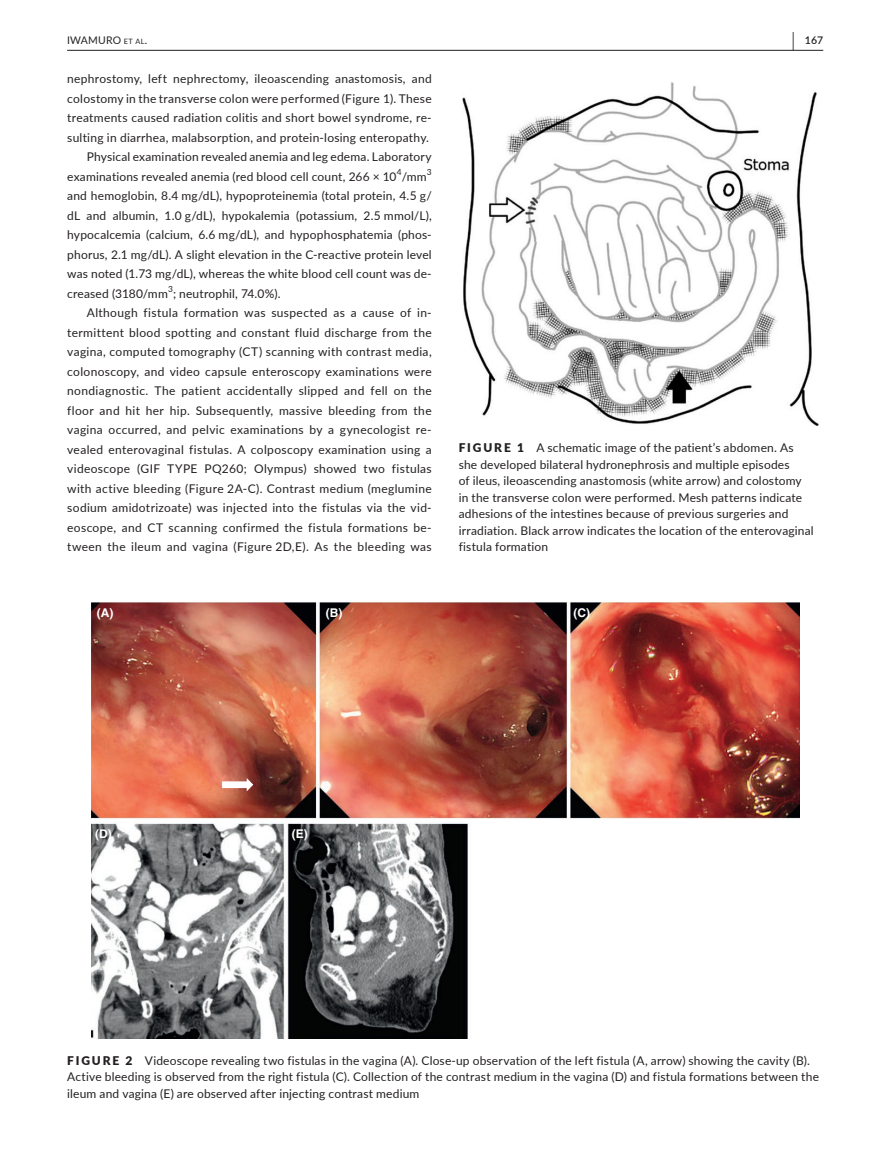
<style>
.page{position:relative;width:893px;height:1174px;background:#fff}
.page>*{position:absolute;margin:0;border:0;box-sizing:border-box;transform-origin:0 0}
.t1{font:600 19.5px "Lato";color:#231f20;scale:.48 1}
.t2{font:12px/16.5px "Lato";letter-spacing:.02em;color:#231f20}
.t3{font:700 12px "Helvetica";color:#fff}
.t4{font:10.5px "Lato";letter-spacing:.02em;color:#231f20}
.t5{font:600 10.5px "Lato";color:#231f20}
.s1{font-size:7.35px}
.s2{font-weight:900}
</style>
<div class="page">
<hr style="left:67px;top:50px;width:756px;height:1px;background:#231f20">
<img style="left:462px;top:82px;width:356px;height:343px">
<img style="left:91px;top:602px;width:708px;height:436px">
<svg style="left:222px;top:778px;width:31px;height:13px"></svg>
<h1 class="t1" style="left:792px;top:26px;width:7px">|</h1>
<p class="t4" style="left:67px;top:33px;width:82px">IWAMURO <span class="s1">et al</span>.</p>
<p class="t5" style="left:805px;top:33px;width:20px">167</p>
<p class="t2" style="left:67px;top:70px;width:366px">nephrostomy, left nephrectomy, ileoascending anastomosis, and</p>
<p class="t2" style="left:67px;top:89px;width:366px">colostomy in the transverse colon were performed (Figure 1). These</p>
<p class="t2" style="left:67px;top:109px;width:366px">treatments caused radiation colitis and short bowel syndrome, re-</p>
<p class="t2" style="left:67px;top:128px;width:363px">sulting in diarrhea, malabsorption, and protein-losing enteropathy.</p>
<p class="t2" style="left:87px;top:148px;width:346px">Physical examination revealed anemia and leg edema. Laboratory</p>
<p class="t2" style="left:67px;top:167px;width:366px">examinations revealed anemia (red blood cell count, 266 × 10<sup>4</sup>/mm<sup>3</sup></p>
<p class="t2" style="left:67px;top:187px;width:366px">and hemoglobin, 8.4 mg/dL), hypoproteinemia (total protein, 4.5 g/</p>
<p class="t2" style="left:67px;top:206px;width:366px">dL and albumin, 1.0 g/dL), hypokalemia (potassium, 2.5 mmol/L),</p>
<p class="t2" style="left:67px;top:226px;width:366px">hypocalcemia (calcium, 6.6 mg/dL), and hypophosphatemia (phos-</p>
<p class="t2" style="left:67px;top:245px;width:366px">phorus, 2.1 mg/dL). A slight elevation in the C-reactive protein level</p>
<p class="t2" style="left:67px;top:265px;width:366px">was noted (1.73 mg/dL), whereas the white blood cell count was de-</p>
<p class="t2" style="left:67px;top:284px;width:215px">creased (3180/mm<sup>3</sup>; neutrophil, 74.0%).</p>
<p class="t2" style="left:87px;top:304px;width:346px">Although fistula formation was suspected as a cause of in-</p>
<p class="t2" style="left:67px;top:323px;width:366px">termittent blood spotting and constant fluid discharge from the</p>
<p class="t2" style="left:67px;top:343px;width:366px">vagina, computed tomography (CT) scanning with contrast media,</p>
<p class="t2" style="left:67px;top:362px;width:366px">colonoscopy, and video capsule enteroscopy examinations were</p>
<p class="t2" style="left:67px;top:382px;width:366px">nondiagnostic. The patient accidentally slipped and fell on the</p>
<p class="t2" style="left:67px;top:401px;width:366px">floor and hit her hip. Subsequently, massive bleeding from the</p>
<p class="t2" style="left:67px;top:421px;width:366px">vagina occurred, and pelvic examinations by a gynecologist re-</p>
<p class="t2" style="left:67px;top:440px;width:366px">vealed enterovaginal fistulas. A colposcopy examination using a</p>
<p class="t2" style="left:67px;top:460px;width:366px">videoscope (GIF TYPE PQ260; Olympus) showed two fistulas</p>
<p class="t2" style="left:67px;top:479px;width:366px">with active bleeding (Figure 2A-C). Contrast medium (meglumine</p>
<p class="t2" style="left:67px;top:499px;width:366px">sodium amidotrizoate) was injected into the fistulas via the vid-</p>
<p class="t2" style="left:67px;top:518px;width:366px">eoscope, and CT scanning confirmed the fistula formations be-</p>
<p class="t2" style="left:67px;top:538px;width:366px">tween the ileum and vagina (Figure 2D,E). As the bleeding was</p>
<p class="t2" style="left:459px;top:439px;width:356px"><span class="s2">FIGURE 1</span> A schematic image of the patient’s abdomen. As she developed bilateral hydronephrosis and multiple episodes<br>of ileus, ileoascending anastomosis (white arrow) and colostomy in the transverse colon were performed. Mesh patterns indicate adhesions of the intestines because of previous surgeries and irradiation. Black arrow indicates the location of the enterovaginal fistula formation</p>
<p class="t3" style="left:97px;top:605px;width:18px">(A)</p>
<p class="t3" style="left:326px;top:605px;width:18px">(B)</p>
<p class="t3" style="left:574px;top:605px;width:18px">(C)</p>
<p class="t3" style="left:95px;top:826px;width:18px">(D)</p>
<p class="t3" style="left:292px;top:826px;width:17px">(E)</p>
<p class="t2" style="left:67px;top:1051px;width:753px"><span class="s2">FIGURE 2</span> Videoscope revealing two fistulas in the vagina (A). Close-up observation of the left fistula (A, arrow) showing the cavity (B).<br>Active bleeding is observed from the right fistula (C). Collection of the contrast medium in the vagina (D) and fistula formations between the ileum and vagina (E) are observed after injecting contrast medium</p>
</div>
